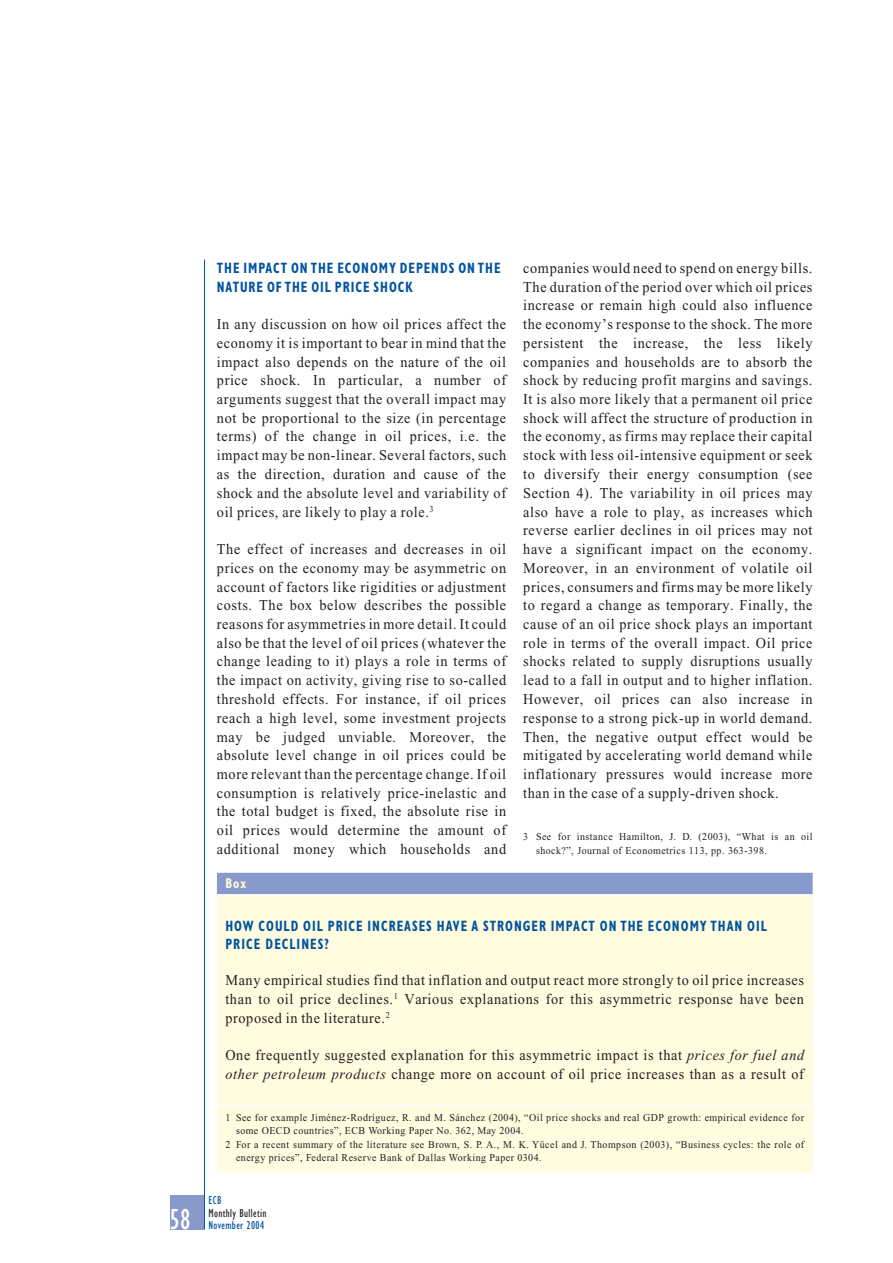
<style>
.page{position:relative;width:893px;height:1263px;background:#fff}
.page>*{position:absolute;margin:0;border:0;box-sizing:border-box;transform-origin:0 0}
.t1{font:condensed 30px "Gill Sans";color:#fff;scale:.95 1}
.t2{font:15px/18.8px "Times New Roman";letter-spacing:.045em;color:#231f20;text-align:justify;scale:.95 1}
.t3{font:700 condensed 15px/18.8px "Gill Sans";letter-spacing:.08em;color:#0153a0;scale:.85 1}
.t4{font:700 condensed 14.25px "Gill Sans";color:#fffce0;scale:.85 1}
.t5{font:condensed 12px "Gill Sans";letter-spacing:.03em;color:#0153a0;scale:.95 1}
.t6{font:condensed 12px "Gill Sans";letter-spacing:.035em;color:#231f20;scale:.95 1}
.t7{font:10.5px/13.5px "Times New Roman";letter-spacing:.045em;color:#231f20;scale:.95 1}
.s1{font-family:"Times";font-style:italic}
</style>
<div class="page">
<div style="left:170px;top:1195px;width:34px;height:34px;background:#889acb"></div>
<hr style="left:204px;top:260px;width:1px;height:969px;background:#0153a0">
<div style="left:217px;top:892px;width:595px;height:280px;background:#fffce0"></div>
<div style="left:217px;top:873px;width:595px;height:22px;background:#889acb"></div>
<hr style="left:217px;top:894px;width:595px;height:2px;background:#fff">
<hr style="left:217px;top:1104px;width:595px;height:2px;background:#fff">
<h1 class="t1" style="left:169px;top:1208px;width:23px">58</h1>
<p class="t3" style="left:217px;top:260px;width:335px">THE IMPACT ON THE ECONOMY DEPENDS ON THE<br>NATURE OF THE OIL PRICE SHOCK</p>
<p class="t2" style="left:217px;top:316px;width:306px">In any discussion on how oil prices affect the economy it is important to bear in mind that the impact also depends on the nature of the oil price shock. In particular, a number of arguments suggest that the overall impact may not be proportional to the size (in percentage terms) of the change in oil prices, i.e. the impact may be non-linear. Several factors, such as the direction, duration and cause of the shock and the absolute level and variability of oil prices, are likely to play a role.<sup>3</sup></p>
<p class="t2" style="left:217px;top:541px;width:306px">The effect of increases and decreases in oil prices on the economy may be asymmetric on account of factors like rigidities or adjustment costs. The box below describes the possible reasons for asymmetries in more detail. It could also be that the level of oil prices (whatever the change leading to it) plays a role in terms of the impact on activity, giving rise to so-called threshold effects. For instance, if oil prices reach a high level, some investment projects may be judged unviable. Moreover, the absolute level change in oil prices could be more relevant than the percentage change. If oil consumption is relatively price-inelastic and the total budget is fixed, the absolute rise in oil prices would determine the amount of additional money which households and</p>
<p class="t2" style="left:523px;top:260px;width:306px">companies would need to spend on energy bills.<br>The duration of the period over which oil prices increase or remain high could also influence the economy’s response to the shock. The more persistent the increase, the less likely companies and households are to absorb the shock by reducing profit margins and savings.<br>It is also more likely that a permanent oil price shock will affect the structure of production in the economy, as firms may replace their capital stock with less oil-intensive equipment or seek to diversify their energy consumption (see Section 4). The variability in oil prices may also have a role to play, as increases which reverse earlier declines in oil prices may not have a significant impact on the economy.<br>Moreover, in an environment of volatile oil prices, consumers and firms may be more likely to regard a change as temporary. Finally, the cause of an oil price shock plays an important role in terms of the overall impact. Oil price shocks related to supply disruptions usually lead to a fall in output and to higher inflation.<br>However, oil prices can also increase in response to a strong pick-up in world demand.<br>Then, the negative output effect would be mitigated by accelerating world demand while inflationary pressures would increase more than in the case of a supply-driven shock.</p>
<p class="t7" style="left:536px;top:831px;width:293px;text-indent:-13px">3 See for instance Hamilton, J. D. (2003), “What is an oil shock?”, Journal of Econometrics 113, pp. 363-398.</p>
<p class="t4" style="left:225px;top:879px;width:26px">Box</p>
<p class="t3" style="left:225px;top:918px;width:638px">HOW COULD OIL PRICE INCREASES HAVE A STRONGER IMPACT ON THE ECONOMY THAN OIL<br>PRICE DECLINES?</p>
<p class="t2" style="left:225px;top:972px;width:610px">Many empirical studies find that inflation and output react more strongly to oil price increases than to oil price declines.<sup>1</sup> Various explanations for this asymmetric response have been proposed in the literature.<sup>2</sup></p>
<p class="t2" style="left:225px;top:1047px;width:610px">One frequently suggested explanation for this asymmetric impact is that <span class="s1">prices for fuel and other petroleum products</span> change more on account of oil price increases than as a result of</p>
<p class="t7" style="left:225px;top:1111px;width:610px">1 See for example Jiménez-Rodríguez, R. and M. Sánchez (2004), “Oil price shocks and real GDP growth: empirical evidence for</p>
<p class="t7" style="left:236px;top:1125px;width:304px">some OECD countries”, ECB Working Paper No. 362, May 2004.</p>
<p class="t7" style="left:225px;top:1138px;width:610px">2 For a recent summary of the literature see Brown, S. P. A., M. K. Yücel and J. Thompson (2003), “Business cycles: the role of</p>
<p class="t7" style="left:236px;top:1152px;width:323px">energy prices”, Federal Reserve Bank of Dallas Working Paper 0304.</p>
<p class="t5" style="left:208px;top:1196px;width:15px">ECB</p>
<p class="t6" style="left:208px;top:1208px;width:63px">Monthly Bulletin</p>
<p class="t5" style="left:208px;top:1221px;width:60px">November 2004</p>
</div>
